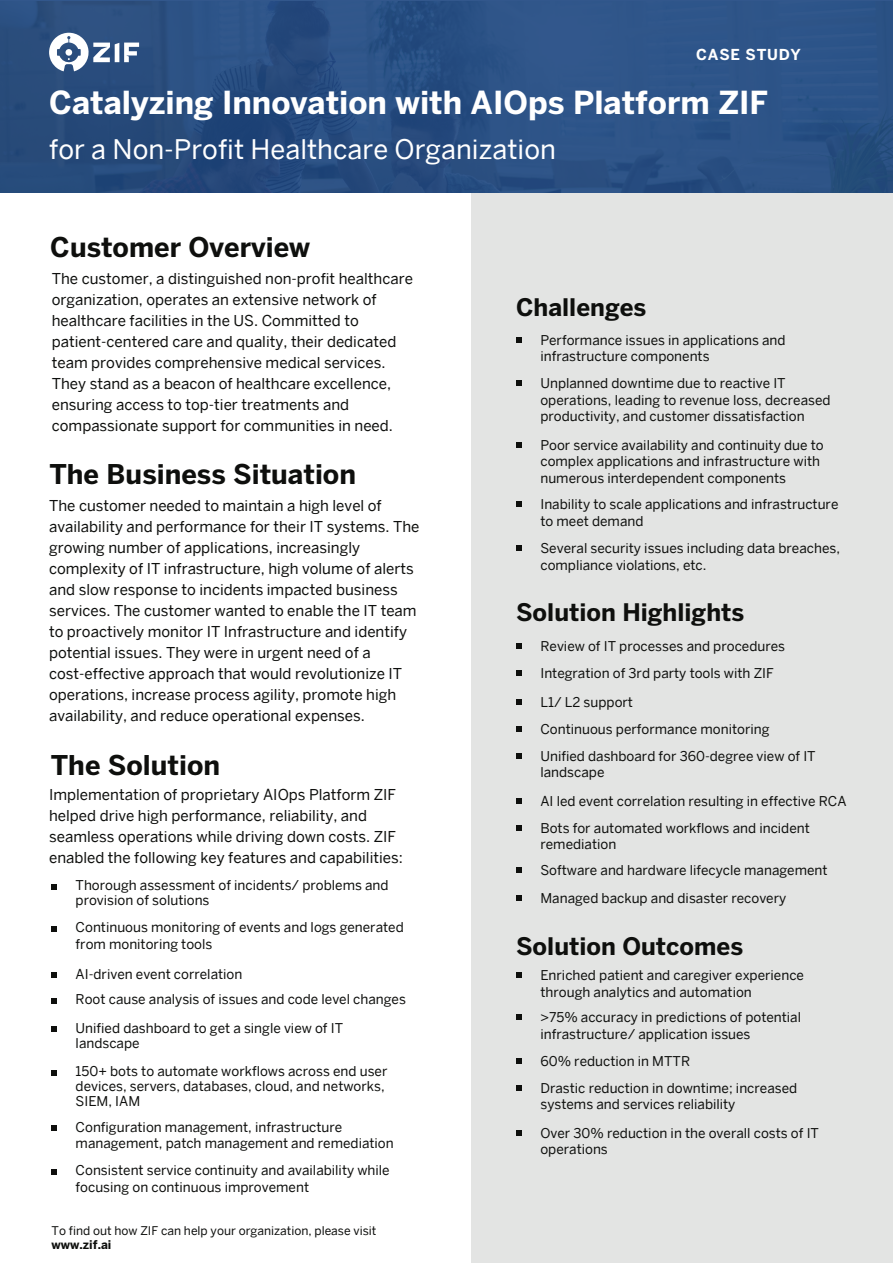
<style>
.page{position:relative;width:893px;height:1263px;background:#fff}
.page>*{position:absolute;margin:0;border:0;box-sizing:border-box;transform-origin:0 0}
.t1{font:700 31.5px "Benton Sans";color:#fff}
.t2{font:700 27px "Benton Sans";color:#0e0f0d}
.t3{font:27px "Benton Sans";color:#fff}
.t4{font:700 24px "Benton Sans";color:#0e0f0d}
.t5{font:15px/21px "Benton Sans";color:#0e0f0d}
.t6{font:700 15px "Benton Sans";letter-spacing:.05em;color:#fff}
.t7{font:13.5px/16.5px "Benton Sans";color:#0e0f0d}
.t8{font:12px "Benton Sans";color:#0e0f0d}
.t9{font:700 12px "Benton Sans";color:#0e0f0d}
</style>
<div class="page">
<div style="left:471px;top:193px;width:422px;height:1070px;background:#e0e1e0"></div>
<svg style="left:516px;top:1130px;width:5px;height:5px"></svg>
<svg style="left:516px;top:1058px;width:5px;height:5px"></svg>
<svg style="left:516px;top:1085px;width:5px;height:5px"></svg>
<svg style="left:516px;top:1014px;width:5px;height:6px"></svg>
<svg style="left:516px;top:972px;width:5px;height:6px"></svg>
<svg style="left:516px;top:825px;width:5px;height:5px"></svg>
<svg style="left:516px;top:896px;width:5px;height:5px"></svg>
<svg style="left:516px;top:867px;width:5px;height:5px"></svg>
<svg style="left:516px;top:798px;width:5px;height:5px"></svg>
<svg style="left:516px;top:753px;width:5px;height:5px"></svg>
<svg style="left:516px;top:726px;width:5px;height:5px"></svg>
<svg style="left:516px;top:699px;width:5px;height:5px"></svg>
<svg style="left:516px;top:671px;width:5px;height:5px"></svg>
<svg style="left:516px;top:644px;width:5px;height:5px"></svg>
<svg style="left:516px;top:501px;width:5px;height:6px"></svg>
<svg style="left:516px;top:546px;width:5px;height:5px"></svg>
<svg style="left:516px;top:442px;width:5px;height:5px"></svg>
<svg style="left:516px;top:381px;width:5px;height:5px"></svg>
<svg style="left:516px;top:337px;width:5px;height:5px"></svg>
<div style="left:0;top:0;width:893px;height:193px;background:linear-gradient(to right,#274a7b,#2d5589)"></div>
<svg style="left:49px;top:33px;width:90px;height:38px"></svg>
<svg style="left:51px;top:1169px;width:6px;height:5px"></svg>
<svg style="left:51px;top:1125px;width:6px;height:6px"></svg>
<svg style="left:51px;top:1070px;width:6px;height:5px"></svg>
<svg style="left:51px;top:1026px;width:6px;height:6px"></svg>
<svg style="left:51px;top:926px;width:6px;height:5px"></svg>
<svg style="left:51px;top:972px;width:6px;height:6px"></svg>
<svg style="left:51px;top:998px;width:6px;height:5px"></svg>
<svg style="left:51px;top:884px;width:6px;height:5px"></svg>
<p class="t6" style="left:696px;top:46px;width:106px">CASE STUDY</p>
<h1 class="t1" style="left:49px;top:83px;width:720px">Catalyzing Innovation with AIOps Platform ZIF</h1>
<h2 class="t3" style="left:49px;top:133px;width:508px">for a Non-Profit Healthcare Organization</h2>
<h2 class="t2" style="left:50px;top:231px;width:261px">Customer Overview</h2>
<p class="t5" style="left:52px;top:268px;width:363px">The customer, a distinguished non-profit healthcare organization, operates an extensive network of healthcare facilities in the US. Committed to patient-centered care and quality, their dedicated team provides comprehensive medical services.<br>They stand as a beacon of healthcare excellence, ensuring access to top-tier treatments and compassionate support for communities in need.</p>
<h2 class="t2" style="left:49px;top:458px;width:308px">The Business Situation</h2>
<p class="t5" style="left:49px;top:495px;width:372px">The customer needed to maintain a high level of availability and performance for their IT systems. The growing number of applications, increasingly complexity of IT infrastructure, high volume of alerts and slow response to incidents impacted business services. The customer wanted to enable the IT team to proactively monitor IT Infrastructure and identify potential issues. They were in urgent need of a cost-effective approach that would revolutionize IT operations, increase process agility, promote high availability, and reduce operational expenses.</p>
<h2 class="t2" style="left:51px;top:749px;width:171px">The Solution</h2>
<p class="t5" style="left:49px;top:784px;width:355px">Implementation of proprietary AIOps Platform ZIF helped drive high performance, reliability, and seamless operations while driving down costs. ZIF enabled the following key features and capabilities:</p>
<p class="t7" style="left:76px;top:878px;width:314px;line-height:15px">Thorough assessment of incidents/ problems and provision of solutions</p>
<p class="t7" style="left:76px;top:919px;width:330px">Continuous monitoring of events and logs generated from monitoring tools</p>
<p class="t7" style="left:76px;top:961px;width:332px;line-height:25.5px">AI-driven event correlation<br>Root cause analysis of issues and code level changes</p>
<p class="t7" style="left:76px;top:1020px;width:269px;line-height:15px">Unified dashboard to get a single view of IT landscape</p>
<p class="t7" style="left:76px;top:1064px;width:313px;line-height:15px">150+ bots to automate workflows across end user devices, servers, databases, cloud, and networks,<br>SIEM, IAM</p>
<p class="t7" style="left:76px;top:1118px;width:320px">Configuration management, infrastructure management, patch management and remediation</p>
<p class="t7" style="left:76px;top:1162px;width:316px">Consistent service continuity and availability while focusing on continuous improvement</p>
<p class="t8" style="left:52px;top:1223px;width:326px">To find out how ZIF can help your organization, please visit</p>
<p class="t9" style="left:52px;top:1238px;width:61px">www.zif.ai</p>
<h3 class="t4" style="left:516px;top:292px;width:132px">Challenges</h3>
<p class="t7" style="left:540px;top:331px;width:247px">Performance issues in applications and infrastructure components</p>
<p class="t7" style="left:540px;top:375px;width:292px">Unplanned downtime due to reactive IT operations, leading to revenue loss, decreased productivity, and customer dissatisfaction</p>
<p class="t7" style="left:540px;top:436px;width:285px">Poor service availability and continuity due to complex applications and infrastructure with numerous interdependent components</p>
<p class="t7" style="left:540px;top:496px;width:300px">Inability to scale applications and infrastructure to meet demand</p>
<p class="t7" style="left:540px;top:540px;width:301px">Several security issues including data breaches, compliance violations, etc.</p>
<h3 class="t4" style="left:516px;top:598px;width:230px">Solution Highlights</h3>
<p class="t7" style="left:540px;top:638px;width:246px">Review of IT processes and procedures</p>
<p class="t7" style="left:540px;top:665px;width:235px">Integration of 3rd party tools with ZIF</p>
<p class="t7" style="left:540px;top:693px;width:94px">L1/ L2 support</p>
<p class="t7" style="left:540px;top:720px;width:231px">Continuous performance monitoring</p>
<p class="t7" style="left:540px;top:747px;width:277px">Unified dashboard for 360-degree view of IT landscape</p>
<p class="t7" style="left:540px;top:792px;width:308px">AI led event correlation resulting in effective RCA</p>
<p class="t7" style="left:540px;top:819px;width:271px">Bots for automated workflows and incident remediation</p>
<p class="t7" style="left:540px;top:861px;width:289px">Software and hardware lifecycle management</p>
<p class="t7" style="left:540px;top:890px;width:247px">Managed backup and disaster recovery</p>
<h3 class="t4" style="left:516px;top:932px;width:229px">Solution Outcomes</h3>
<p class="t7" style="left:540px;top:967px;width:265px">Enriched patient and caregiver experience through analytics and automation</p>
<p class="t7" style="left:540px;top:1009px;width:262px">&gt;75% accuracy in predictions of potential infrastructure/ application issues</p>
<p class="t7" style="left:540px;top:1047px;width:258px;line-height:27px">60% reduction in MTTR<br>Drastic reduction in downtime; increased</p>
<p class="t7" style="left:540px;top:1096px;width:197px">systems and services reliability</p>
<p class="t7" style="left:540px;top:1124px;width:280px">Over 30% reduction in the overall costs of IT operations</p>
</div>
